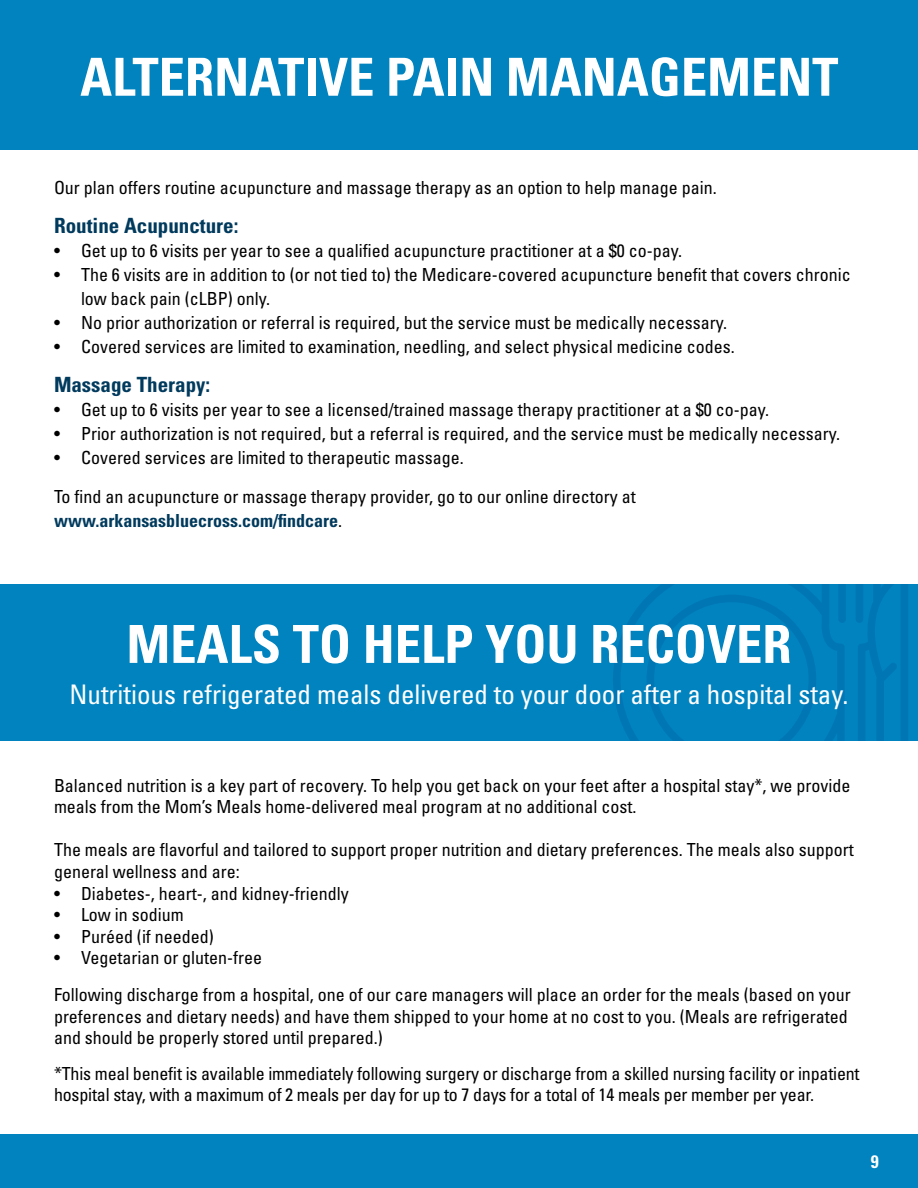
<style>
.page{position:relative;width:918px;height:1188px;background:#fff}
.page>*{position:absolute;margin:0;border:0;box-sizing:border-box;transform-origin:0 0}
.t1{font:700 condensed 52.5px "Univers";color:#fff}
.t2{font:condensed 27px "Univers";color:#fff}
.t3{font:700 condensed 21px "Univers";color:#003a5d}
.t4{font:condensed 18px/21.6px "Univers";color:#000}
.t5{font:700 condensed 18px "Univers";color:#fff}
.s1{font-weight:700;color:#003a5d}
</style>
<div class="page">
<div style="left:0;top:1134px;width:918px;height:54px;background:#0083bf"></div>
<div style="left:0;top:0;width:918px;height:149px;background:#0083bf"></div>
<div style="left:0;top:584px;width:918px;height:157px;background:#0083bf"></div>
<svg style="left:613px;top:584px;width:295px;height:157px"></svg>
<svg style="left:838px;top:584px;width:8px;height:39px"></svg>
<svg style="left:856px;top:584px;width:7px;height:39px"></svg>
<h2 class="t1" style="left:80px;top:45px;width:760px">ALTERNATIVE PAIN MANAGEMENT</h2>
<p class="t4" style="left:54px;top:176px;width:664px">Our plan offers routine acupuncture and massage therapy as an option to help manage pain.</p>
<h3 class="t3" style="left:54px;top:213px;width:186px">Routine Acupuncture:</h3>
<p class="t4" style="left:54px;top:239px;width:630px">• Get up to 6 visits per year to see a qualifed acupuncture practitioner at a $0 co-pay.</p>
<p class="t4" style="left:81px;top:262px;width:771px;line-height:24px;text-indent:-27px">• The 6 visits are in addition to (or not tied to) the Medicare-covered acupuncture beneft that covers chronic low back pain (cLBP) only.</p>
<p class="t4" style="left:54px;top:311px;width:675px">• No prior authorization or referral is required, but the service must be medically necessary.</p>
<p class="t4" style="left:54px;top:335px;width:682px">• Covered services are limited to examination, needling, and select physical medicine codes.</p>
<h3 class="t3" style="left:54px;top:372px;width:158px">Massage Therapy:</h3>
<p class="t4" style="left:54px;top:398px;width:717px">• Get up to 6 visits per year to see a licensed/trained massage therapy practitioner at a $0 co-pay.</p>
<p class="t4" style="left:54px;top:422px;width:788px">• Prior authorization is not required, but a referral is required, and the service must be medically necessary.</p>
<p class="t4" style="left:54px;top:446px;width:411px">• Covered services are limited to therapeutic massage.</p>
<p class="t4" style="left:54px;top:484px;width:583px;line-height:24px">To fnd an acupuncture or massage therapy provider, go to our online directory at <span class="s1">www.arkansasbluecross.com/fndcare</span>.</p>
<h2 class="t1" style="left:126px;top:612px;width:667px">MEALS TO HELP YOU RECOVER</h2>
<p class="t2" style="left:70px;top:678px;width:780px">Nutritious refrigerated meals delivered to your door after a hospital stay.</p>
<p class="t4" style="left:54px;top:774px;width:798px">Balanced nutrition is a key part of recovery. To help you get back on your feet after a hospital stay*, we provide meals from the Mom’s Meals home-delivered meal program at no additional cost.</p>
<p class="t4" style="left:54px;top:839px;width:801px">The meals are favorful and tailored to support proper nutrition and dietary preferences. The meals also support general wellness and are:</p>
<p class="t4" style="left:54px;top:882px;width:296px">• Diabetes-, heart-, and kidney-friendly</p>
<p class="t4" style="left:54px;top:904px;width:131px">• Low in sodium</p>
<p class="t4" style="left:54px;top:925px;width:162px">• Puréed (if needed)</p>
<p class="t4" style="left:54px;top:947px;width:210px">• Vegetarian or gluten-free</p>
<p class="t4" style="left:54px;top:983px;width:798px">Following discharge from a hospital, one of our care managers will place an order for the meals (based on your preferences and dietary needs) and have them shipped to your home at no cost to you. (Meals are refrigerated and should be properly stored until prepared.)</p>
<p class="t4" style="left:54px;top:1063px;width:807px;line-height:21px">*This meal beneft is available immediately following surgery or discharge from a skilled nursing facility or inpatient hospital stay, with a maximum of 2 meals per day for up to 7 days for a total of 14 meals per member per year.</p>
<p class="t5" style="left:871px;top:1151px;width:9px">9</p>
</div>
